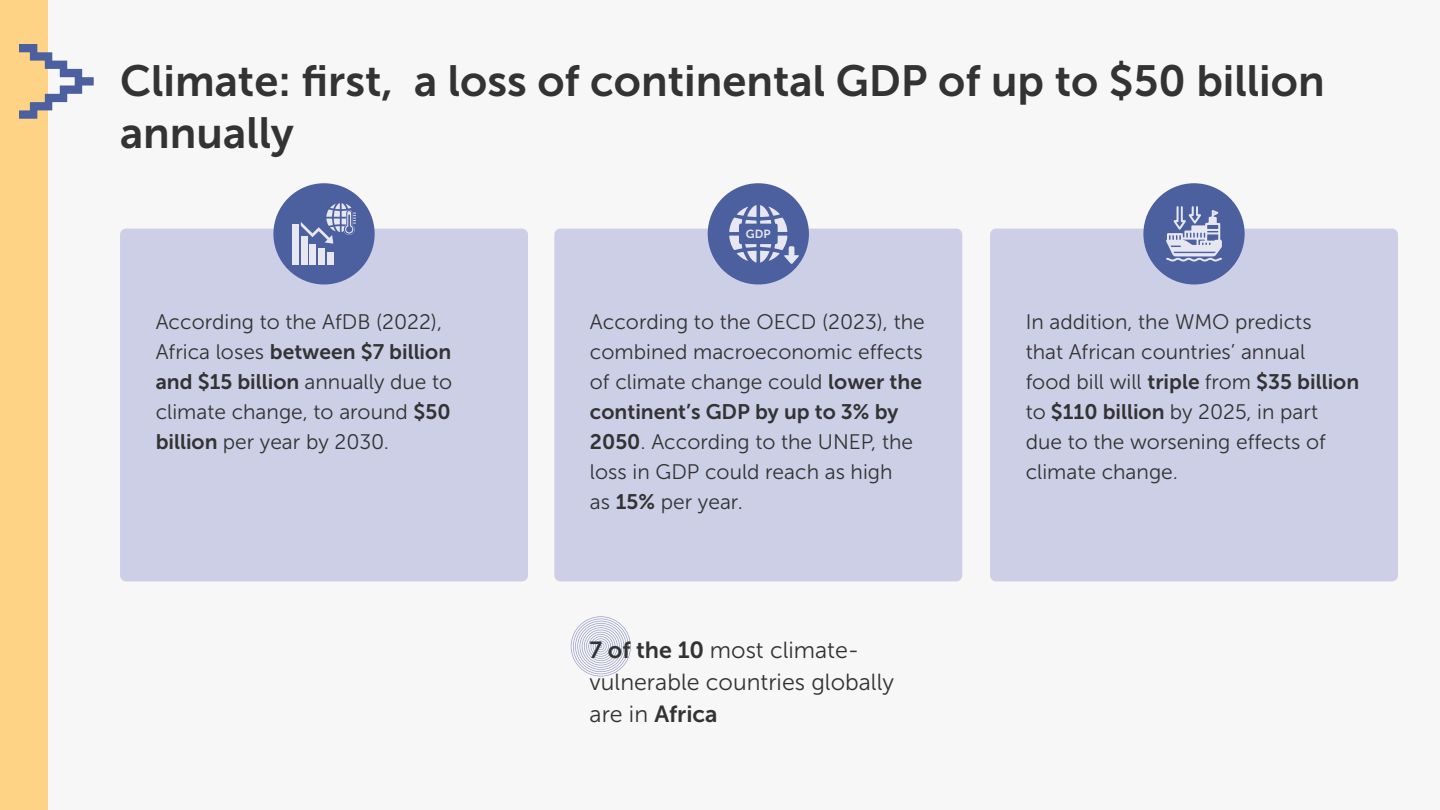
<style>
.page{position:relative;width:1440px;height:810px;background:#f7f7f7}
.page>*{position:absolute;margin:0;border:0;box-sizing:border-box;transform-origin:0 0}
.t1{font:43.5px/52.2px "Museo Sans 700";color:#333}
.t2{font:23.25px/32.2px "Museo Sans 300";color:#333}
.t3{font:23.25px "Museo Sans 700";color:#333}
.t4{font:21px/30px "Museo Sans 300";color:#333}
.t5{font:21px/30px "Museo Sans 700";color:#333}
.t6{font:11.7px "Museo Sans 700";color:#e6e7f3}
.s1{font-family:"Museo Sans 300"}
.s2{font-family:"Museo Sans 700"}
</style>
<div class="page">
<div style="left:0;top:0;width:48px;height:810px;background:#fed385"></div>
<svg style="left:19px;top:44px;width:75px;height:75px"></svg>
<svg style="left:571px;top:616px;width:60px;height:60px"></svg>
<div style="left:120px;top:229px;width:408px;height:352px;background:#cdcfe7;border-radius:6px"></div>
<div style="left:273px;top:183px;width:102px;height:101px;background:#4c609f;border-radius:50%"></div>
<div style="left:318px;top:248px;width:7px;height:17px;background:#e6e7f3"></div>
<div style="left:310px;top:245px;width:6px;height:20px;background:#e6e7f3"></div>
<div style="left:327px;top:252px;width:7px;height:13px;background:#e6e7f3"></div>
<div style="left:301px;top:237px;width:6px;height:28px;background:#e6e7f3"></div>
<div style="left:292px;top:225px;width:7px;height:40px;background:#e6e7f3"></div>
<svg style="left:301px;top:203px;width:55px;height:41px"></svg>
<div style="left:990px;top:229px;width:408px;height:352px;background:#cdcfe7;border-radius:6px"></div>
<div style="left:1143px;top:183px;width:102px;height:101px;background:#4c609f;border-radius:50%"></div>
<svg style="left:1166px;top:206px;width:56px;height:56px"></svg>
<div style="left:554px;top:229px;width:408px;height:352px;background:#cdcfe7;border-radius:6px"></div>
<div style="left:708px;top:183px;width:101px;height:101px;background:#4c609f;border-radius:50%"></div>
<svg style="left:729px;top:205px;width:70px;height:59px"></svg>
<h1 class="t1" style="left:120px;top:55px;width:1206px">Climate: first, a loss of continental GDP of up to $50 billion annually</h1>
<p class="t4" style="left:156px;top:307px;width:288px">According to the AfDB (2022),</p>
<p class="t5" style="left:156px;top:336px;width:298px"><span class="s1">Africa loses</span> between $7 billion and $15 billion <span class="s1">annually due to</span></p>
<p class="t4" style="left:156px;top:397px;width:296px">climate change, to around <span class="s2">$50 billion</span> per year by 2030.</p>
<p class="t6" style="left:746px;top:228px;width:26px">GDP</p>
<p class="t4" style="left:590px;top:307px;width:336px;text-align:justify">According to the OECD (2023), the combined macroeconomic effects of climate change could <span class="s2">lower the</span></p>
<p class="t5" style="left:590px;top:396px;width:310px">continent’s GDP by up to 3% by</p>
<p class="t4" style="left:590px;top:427px;width:325px"><span class="s2">2050</span>. According to the UNEP, the loss in GDP could reach as high as <span class="s2">15%</span> per year.</p>
<p class="t2" style="left:590px;top:634px;width:306px"><span class="s2">7 of the 10</span> most climate&shy;vulnerable countries globally</p>
<p class="t3" style="left:590px;top:701px;width:130px"><span class="s1">are in</span> Africa</p>
<p class="t4" style="left:1026px;top:307px;width:335px">In addition, the WMO predicts<br>that African countries’ annual<br>food bill will <span class="s2">triple</span> from <span class="s2">$35 billion </span>to <span class="s2">$110 billion</span> by 2025, in part due to the worsening effects of climate change.</p>
</div>
